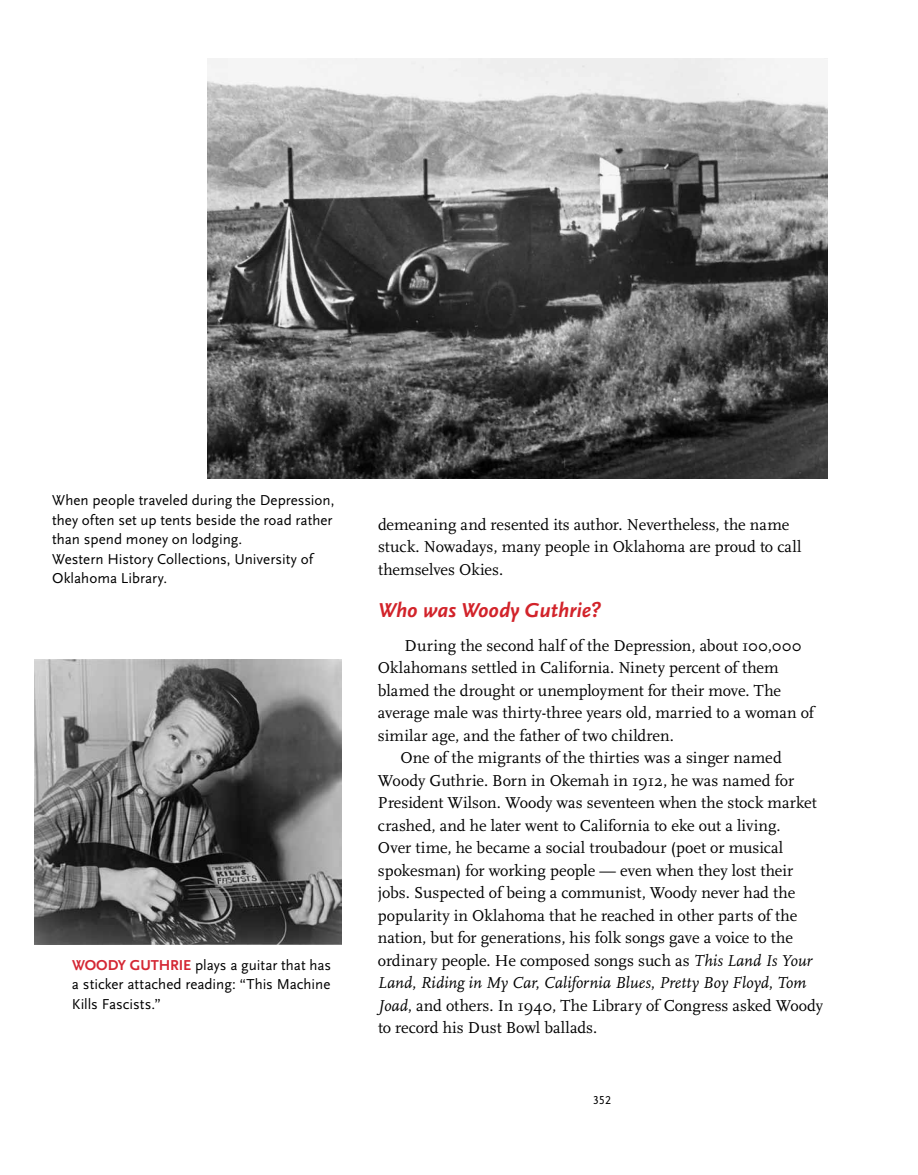
<style>
.page{position:relative;width:918px;height:1175px;background:#fff}
.page>*{position:absolute;margin:0;border:0;box-sizing:border-box;transform-origin:0 0}
.t1{font:italic 700 21px "Scala Sans OT";color:#d2232a}
.t2{font:16.5px/22.5px "Scala OT";color:#000}
.t3{font:italic 16.5px "Scala OT";letter-spacing:.005em;color:#000}
.t4{font:15px/19.5px "Scala Sans OT";color:#000}
.t5{font:700 15px "Scala Sans OT";color:#d42734}
.t6{font:12px "Scala Sans OT";color:#000}
.s1{font-weight:700;color:#d42734}
.s2{font-style:italic}
.s3{font-style:normal}
</style>
<div class="page">
<img style="left:207px;top:58px;width:621px;height:420px">
<img style="left:34px;top:659px;width:308px;height:285px">
<p class="t4" style="left:52px;top:491px;width:284px">When people traveled during the Depression, they often set up tents beside the road rather than spend money on lodging.<br>Western History Collections, University of Oklahoma Library.</p>
<p class="t4" style="left:72px;top:955px;width:261px;text-align:justify;text-indent:46px"><span class="s1">Y GUTHRIE</span> plays a guitar that has a sticker attached reading: “This Machine Kills Fascists.”</p>
<p class="t5" style="left:72px;top:956px;width:25px">WOOD</p>
<p class="t2" style="left:378px;top:513px;width:425px">demeaning and resented its author. Nevertheless, the name stuck. Nowadays, many people in Oklahoma are proud to call themselves Okies.</p>
<p class="t1" style="left:378px;top:598px;width:225px">Who was Woody Guthrie?</p>
<p class="t2" style="left:405px;top:634px;width:399px">During the second half of the Depression, about 100,000</p>
<p class="t2" style="left:378px;top:657px;width:402px">Oklahomans settled in California. Ninety percent of them</p>
<p class="t2" style="left:378px;top:679px;width:405px">blamed the drought or unemployment for their move. The</p>
<p class="t2" style="left:378px;top:702px;width:438px">average male was thirty-three years old, married to a woman of</p>
<p class="t2" style="left:378px;top:724px;width:297px">similar age, and the father of two children.</p>
<p class="t2" style="left:400px;top:747px;width:383px">One of the migrants of the thirties was a singer named</p>
<p class="t2" style="left:378px;top:769px;width:418px">Woody Guthrie. Born in Okemah in 1912, he was named for</p>
<p class="t2" style="left:378px;top:792px;width:440px">President Wilson. Woody was seventeen when the stock market</p>
<p class="t2" style="left:378px;top:814px;width:404px">crashed, and he later went to California to eke out a living.</p>
<p class="t2" style="left:378px;top:837px;width:407px">Over time, he became a social troubadour (poet or musical</p>
<p class="t2" style="left:378px;top:859px;width:417px">spokesman) for working people — even when they lost their</p>
<p class="t2" style="left:378px;top:882px;width:419px">jobs. Suspected of being a communist, Woody never had the</p>
<p class="t2" style="left:378px;top:904px;width:421px">popularity in Oklahoma that he reached in other parts of the</p>
<p class="t2" style="left:378px;top:927px;width:417px">nation, but for generations, his folk songs gave a voice to the</p>
<p class="t2" style="left:378px;top:949px;width:436px">ordinary people. He composed songs such as <span class="s2">This Land Is Your</span></p>
<p class="t3" style="left:378px;top:973px;width:430px">Land<span class="s3">,</span> Riding in My Car<span class="s3">,</span> California Blues<span class="s3">,</span> Pretty Boy Floyd<span class="s3">,</span> Tom</p>
<p class="t2" style="left:378px;top:994px;width:447px"><span class="s2">Joad</span>, and others. In 1940, The Library of Congress asked Woody</p>
<p class="t2" style="left:378px;top:1017px;width:221px">to record his Dust Bowl ballads.</p>
<p class="t6" style="left:593px;top:1094px;width:19px">352</p>
</div>
